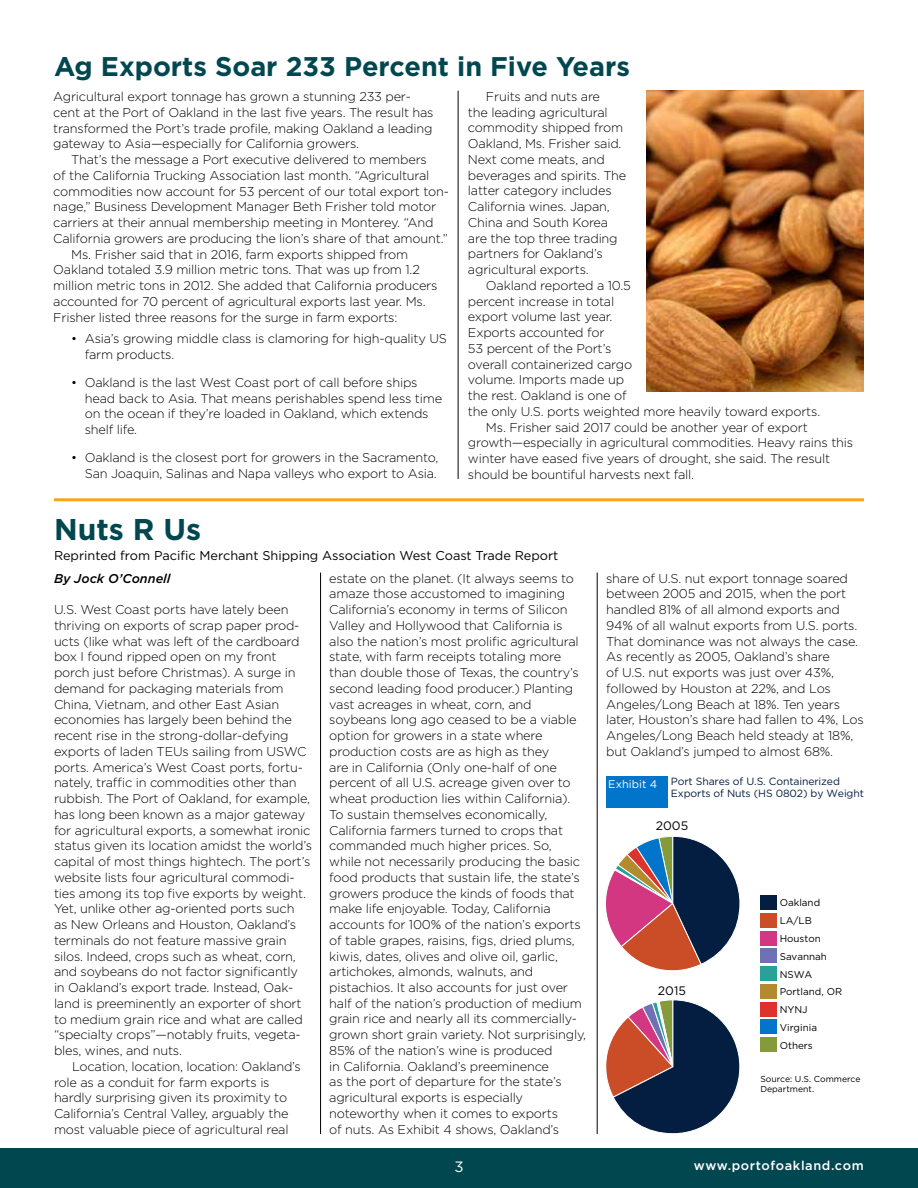
<style>
.page{position:relative;width:918px;height:1188px;background:#fff}
.page>*{position:absolute;margin:0;border:0;box-sizing:border-box;transform-origin:0 0}
.t1{font:700 30px "Gotham";color:#00474f}
.t2{font:700 27px "Gotham";color:#00474f}
.t3{font:15px "Gotham";color:#fff}
.t4{font:300 12.75px/15.8px "Gotham";letter-spacing:-.015em;color:#000}
.t5{font:12.75px "Gotham";color:#000}
.t6{font:500 12.75px "Gotham";letter-spacing:.05em;color:#fff}
.t7{font:italic 500 12.75px "Gotham";color:#000}
.t8{font:12.3px "Gotham";color:#000}
.t9{font:10.5px/12.6px "Gotham";letter-spacing:-.01em;color:#041e41}
.t10{font:9.9px/17.9px "Gotham";color:#000}
.t11{font:8.55px/10.4px "Gotham";color:#000}
.s1{font-size:11.1px;color:#fff}
</style>
<div class="page">
<div style="left:0;top:1148px;width:918px;height:40px;background:#00474f"></div>
<div style="left:606px;top:776px;width:61px;height:32px;background:#0075c9"></div>
<svg style="left:606px;top:836px;width:134px;height:135px"></svg>
<svg style="left:606px;top:999px;width:134px;height:135px"></svg>
<div style="left:760px;top:896px;width:17px;height:14px;background:#041e41"></div>
<div style="left:760px;top:913px;width:17px;height:15px;background:#cb4d27"></div>
<div style="left:760px;top:931px;width:17px;height:14px;background:#d43782"></div>
<div style="left:760px;top:949px;width:17px;height:14px;background:#6e71b5"></div>
<div style="left:760px;top:967px;width:17px;height:14px;background:#29a198"></div>
<div style="left:760px;top:984px;width:17px;height:15px;background:#b48a2e"></div>
<div style="left:760px;top:1002px;width:17px;height:14px;background:#dc332e"></div>
<div style="left:760px;top:1020px;width:17px;height:14px;background:#0075c9"></div>
<div style="left:760px;top:1038px;width:17px;height:14px;background:#849a3b"></div>
<img style="left:646px;top:90px;width:218px;height:301px">
<hr style="left:54px;top:498px;width:810px;height:3px;background:#faa41a">
<hr style="left:320px;top:573px;width:1px;height:561px;background:#000">
<hr style="left:597px;top:573px;width:1px;height:561px;background:#000">
<hr style="left:458px;top:91px;width:1px;height:388px;background:#000">
<h2 class="t2" style="left:54px;top:48px;width:577px">Ag Exports Soar 233 Percent in Five Years</h2>
<p class="t4" style="left:53px;top:89px;width:382px">Agricultural export tonnage has grown a stunning 233 per&shy;cent at the Port of Oakland in the last five years. The result has transformed the Port’s trade profile, making Oakland a leading gateway to Asia—especially for California growers.</p>
<p class="t4" style="left:71px;top:152px;width:357px">That’s the message a Port executive delivered to members</p>
<p class="t4" style="left:53px;top:167px;width:378px">of the California Trucking Association last month. “Agricultural</p>
<p class="t4" style="left:53px;top:183px;width:397px">commodities now account for 53 percent of our total export ton-</p>
<p class="t4" style="left:53px;top:199px;width:384px">nage,” Business Development Manager Beth Frisher told motor</p>
<p class="t4" style="left:53px;top:214px;width:382px">carriers at their annual membership meeting in Monterey. “And</p>
<p class="t4" style="left:53px;top:230px;width:396px">California growers are producing the lion’s share of that amount.”</p>
<p class="t4" style="left:71px;top:246px;width:339px">Ms. Frisher said that in 2016, farm exports shipped from</p>
<p class="t4" style="left:53px;top:262px;width:368px">Oakland totaled 3.9 million metric tons. That was up from 1.2</p>
<p class="t4" style="left:53px;top:277px;width:386px">million metric tons in 2012. She added that California producers</p>
<p class="t4" style="left:53px;top:293px;width:374px">accounted for 70 percent of agricultural exports last year. Ms.</p>
<p class="t4" style="left:53px;top:309px;width:346px">Frisher listed three reasons for the surge in farm exports:</p>
<p class="t4" style="left:85px;top:331px;width:364px;text-indent:-14px">• Asia’s growing middle class is clamoring for high-quality US farm products.</p>
<p class="t4" style="left:85px;top:374px;width:359px;text-indent:-14px">• Oakland is the last West Coast port of call before ships head back to Asia. That means perishables spend less time on the ocean if they’re loaded in Oakland, which extends shelf life.</p>
<p class="t4" style="left:71px;top:449px;width:369px;text-align:right">• Oakland is the closest port for growers in the Sacramento,<br>San Joaquin, Salinas and Napa valleys who export to Asia.</p>
<p class="t4" style="left:468px;top:88px;width:160px;text-indent:18px">Fruits and nuts are<br>the leading agricultural commodity shipped from<br>Oakland, Ms. Frisher said.<br>Next come meats, and beverages and spirits. The latter category includes<br>California wines. Japan,<br>China and South Korea are the top three trading partners for Oakland’s agricultural exports.</p>
<p class="t4" style="left:486px;top:277px;width:146px">Oakland reported a 10.5</p>
<p class="t4" style="left:468px;top:293px;width:148px">percent increase in total</p>
<p class="t4" style="left:468px;top:309px;width:146px">export volume last year.</p>
<p class="t4" style="left:468px;top:324px;width:138px">Exports accounted for</p>
<p class="t4" style="left:468px;top:340px;width:145px">53 percent of the Port’s</p>
<p class="t4" style="left:468px;top:356px;width:166px">overall containerized cargo</p>
<p class="t4" style="left:468px;top:372px;width:158px">volume. Imports made up</p>
<p class="t4" style="left:468px;top:387px;width:160px">the rest. Oakland is one of</p>
<p class="t4" style="left:468px;top:403px;width:354px">the only U.S. ports weighted more heavily toward exports.</p>
<p class="t4" style="left:486px;top:419px;width:323px">Ms. Frisher said 2017 could be another year of export</p>
<p class="t4" style="left:468px;top:435px;width:387px">growth—especially in agricultural commodities. Heavy rains this</p>
<p class="t4" style="left:468px;top:450px;width:364px">winter have eased five years of drought, she said. The result</p>
<p class="t4" style="left:468px;top:466px;width:228px">should be bountiful harvests next fall.</p>
<h1 class="t1" style="left:54px;top:510px;width:149px">Nuts R Us</h1>
<p class="t5" style="left:54px;top:547px;width:506px">Reprinted from Pacific Merchant Shipping Association West Coast Trade Report</p>
<p class="t7" style="left:54px;top:570px;width:118px">By Jock O’Connell</p>
<p class="t4" style="left:54px;top:601px;width:260px">U.S. West Coast ports have lately been thriving on exports of scrap paper prod&shy;ucts (like what was left of the cardboard box I found ripped open on my front porch just before Christmas). A surge in demand for packaging materials from China, Vietnam, and other East Asian economies has largely been behind the recent rise in the strong-dollar-defying exports of laden TEUs sailing from USWC ports. America’s West Coast ports, fortu&shy;nately, traffic in commodities other than rubbish. The Port of Oakland, for example, has long been known as a major gateway for agricultural exports, a somewhat ironic status given its location amidst the world’s capital of most things hightech. The port’s website lists four agricultural commodi&shy;ties among its top five exports by weight.<br>Yet, unlike other ag-oriented ports such<br>as New Orleans and Houston, Oakland’s terminals do not feature massive grain silos. Indeed, crops such as wheat, corn, and soybeans do not factor significantly in Oakland’s export trade. Instead, Oak&shy;land is preeminently an exporter of short to medium grain rice and what are called “specialty crops”—notably fruits, vegeta&shy;bles, wines, and nuts.</p>
<p class="t4" style="left:54px;top:1058px;width:248px;text-indent:18px">Location, location, location: Oakland’s role as a conduit for farm exports is hardly surprising given its proximity to California’s Central Valley, arguably the most valuable piece of agricultural real</p>
<p class="t4" style="left:329px;top:570px;width:258px">estate on the planet. (It always seems to amaze those accustomed to imagining California’s economy in terms of Silicon Valley and Hollywood that California is also the nation’s most prolific agricultural state, with farm receipts totaling more than double those of Texas, the country’s second leading food producer.) Planting vast acreages in wheat, corn, and soybeans long ago ceased to be a viable option for growers in a state where production costs are as high as they<br>are in California (Only one-half of one percent of all U.S. acreage given over to wheat production lies within California).<br>To sustain themselves economically, California farmers turned to crops that commanded much higher prices. So, while not necessarily producing the basic food products that sustain life, the state’s growers produce the kinds of foods that make life enjoyable. Today, California accounts for 100% of the nation’s exports of table grapes, raisins, figs, dried plums, kiwis, dates, olives and olive oil, garlic, artichokes, almonds, walnuts, and pistachios. It also accounts for just over half of the nation’s production of medium grain rice and nearly all its commercially&shy;grown short grain variety. Not surprisingly, 85% of the nation’s wine is produced<br>in California. Oakland’s preeminence<br>as the port of departure for the state’s agricultural exports is especially noteworthy when it comes to exports<br>of nuts. As Exhibit 4 shows, Oakland’s</p>
<p class="t4" style="left:606px;top:570px;width:259px">share of U.S. nut export tonnage soared between 2005 and 2015, when the port handled 81% of all almond exports and 94% of all walnut exports from U.S. ports.<br>That dominance was not always the case.<br>As recently as 2005, Oakland’s share<br>of U.S. nut exports was just over 43%, followed by Houston at 22%, and Los Angeles/Long Beach at 18%. Ten years later, Houston’s share had fallen to 4%, Los Angeles/Long Beach held steady at 18%, but Oakland’s jumped to almost 68%.</p>
<p class="t9" style="left:671px;top:775px;width:195px;text-indent:-63px"><span class="s1">Exhibit 4</span> Port Shares of U.S. Containerized<br>Exports of Nuts (HS 0802) by Weight</p>
<p class="t8" style="left:656px;top:817px;width:34px">2005</p>
<p class="t8" style="left:658px;top:983px;width:30px">2015</p>
<p class="t10" style="left:780px;top:894px;width:64px">Oakland<br>LA/LB<br>Houston<br>Savannah<br>NSWA<br>Portland, OR<br>NYNJ<br>Virginia<br>Others</p>
<p class="t11" style="left:760px;top:1073px;width:102px">Source: U.S. Commerce<br>Department.</p>
<p class="t3" style="left:454px;top:1157px;width:11px">3</p>
<p class="t6" style="left:694px;top:1157px;width:171px">www.portofoakland.com</p>
</div>
